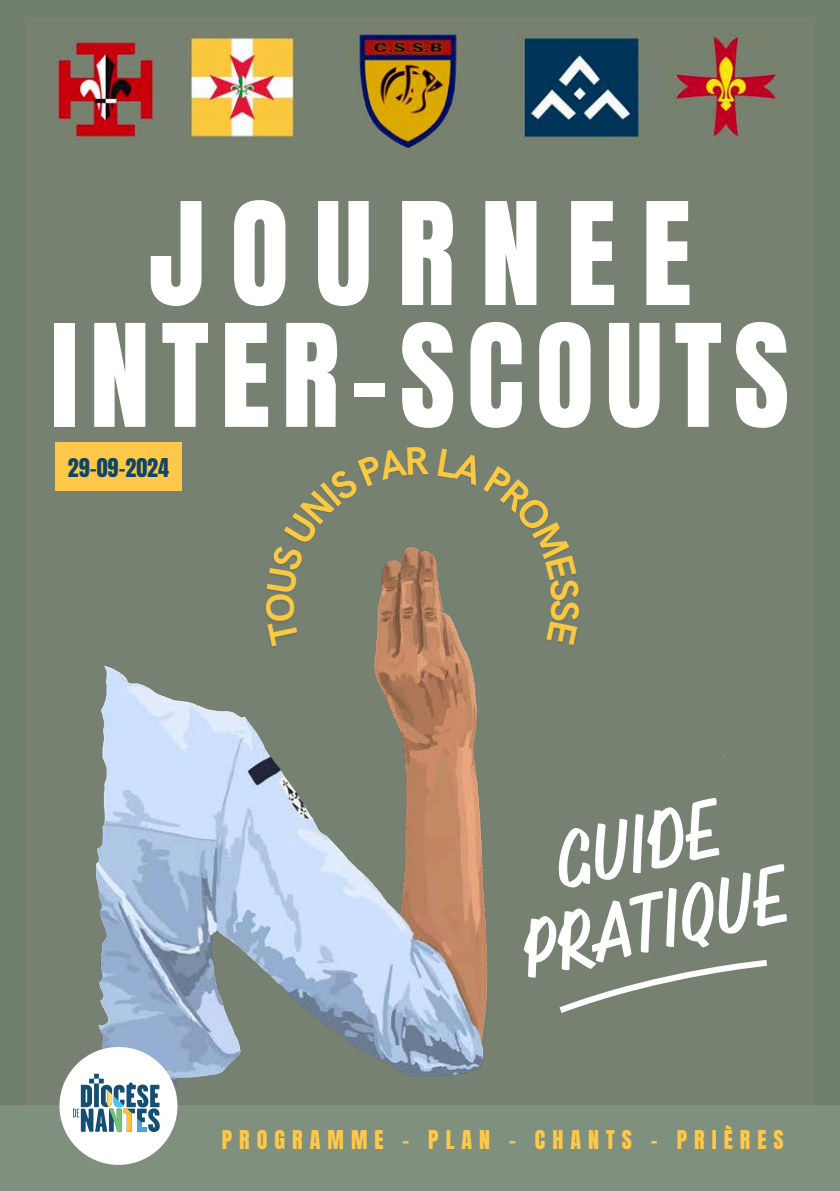
<style>
.page{position:relative;width:840px;height:1191px;background:#fff}
.page>*{position:absolute;margin:0;border:0;box-sizing:border-box;transform-origin:0 0}
.t1{font:121px "Anton";letter-spacing:.095em;color:#fff}
.t2{font:121px "Anton";letter-spacing:.21em;color:#fff}
.t3{font:74.2px "Chaumont Script";color:#fff}
.t4{font:22px "Anton";letter-spacing:.32em;color:#fec94a}
.t5{font:22px "Anton";color:#104565}
</style>
<div class="page">
<div style="left:0;top:0;width:839px;height:1191px;background:#707e6e"></div>
<img style="left:26px;top:33px;width:788px;height:1073px">
<img style="left:71px;top:468px;width:666px;height:638px">
<img style="left:257px;top:440px;width:330px;height:214px">
<div style="left:55px;top:442px;width:126px;height:48px;background:#fec94a"></div>
<svg style="left:552px;top:957px;width:220px;height:61px"></svg>
<div style="left:0;top:1106px;width:839px;height:85px;background:#7f907e"></div>
<div style="left:59px;top:1047px;width:118px;height:117px;background:#fff;border-radius:50%"></div>
<svg style="left:73px;top:1073px;width:87px;height:59px"></svg>
<svg style="left:265px;top:447px;width:164px;height:199px"></svg>
<svg style="left:437px;top:448px;width:142px;height:196px"></svg>
<p class="t2" style="left:148px;top:192px;width:544px">JOURNEE</p>
<p class="t1" style="left:51px;top:314px;width:739px">INTER-SCOUTS</p>
<p class="t5" style="left:68px;top:457px;width:103px">29-09-2024</p>
<p class="t3" style="left:544px;top:815px;width:169px;rotate:-13deg">GUIDE</p>
<p class="t3" style="left:511px;top:904px;width:272px;rotate:-13deg">PRATIQUE</p>
<p class="t4" style="left:222px;top:1129px;width:563px">PROGRAMME - PLAN - CHANTS - PRIÈRES</p>
</div>
